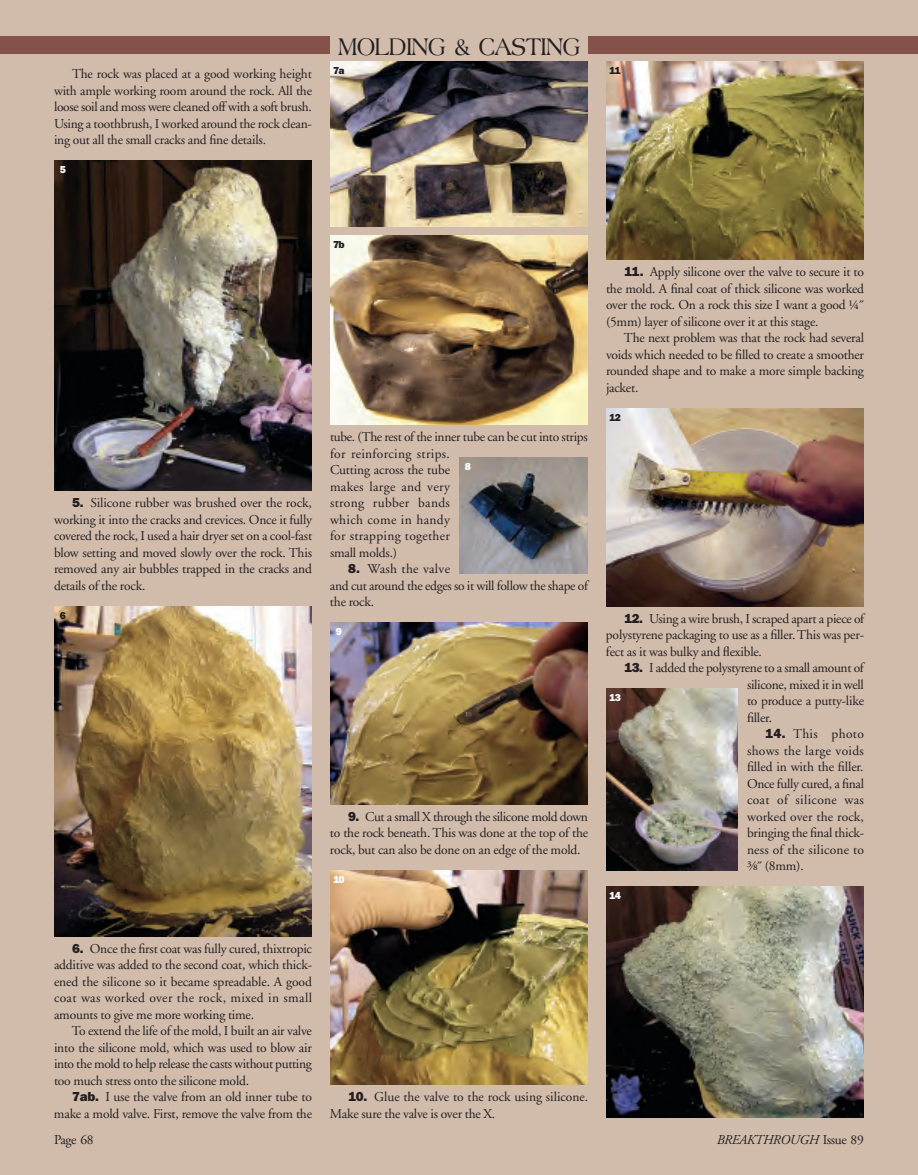
<style>
.page{position:relative;width:918px;height:1175px;background:#fff}
.page>*{position:absolute;margin:0;border:0;box-sizing:border-box;transform-origin:0 0}
.t1{font:25.5px "Americana BT";letter-spacing:-.03em;color:#231f20;scale:.9 1}
.t2{font:13.5px/16.5px "Adobe Garamond";letter-spacing:-.015em;color:#231f20;text-align:justify}
.t3{font:13.5px/16.5px "Adobe Garamond";letter-spacing:.02em;color:#231f20}
.t4{font:italic 13.5px "Adobe Garamond";letter-spacing:-.025em;color:#231f20}
.t5{font:800 10.5px "Franklin Gothic H";color:#fff}
.t6{font:800 10.5px "Franklin Gothic H";letter-spacing:-.07em;color:#231f20}
.s1{font-family:"Franklin Gothic H";font-weight:800}
.s2{font-family:"Adobe Garamond Exp"}
.s3{font-style:normal}
</style>
<div class="page">
<div style="left:0;top:0;width:918px;height:1174px;background:#d1bcac"></div>
<div style="left:0;top:36px;width:330px;height:18px;background:#845248"></div>
<div style="left:588px;top:36px;width:330px;height:18px;background:#845248"></div>
<img style="left:54px;top:160px;width:258px;height:330px">
<img style="left:54px;top:606px;width:258px;height:330px">
<img style="left:330px;top:62px;width:258px;height:164px">
<img style="left:330px;top:236px;width:258px;height:188px">
<img style="left:459px;top:458px;width:129px;height:115px">
<img style="left:330px;top:622px;width:258px;height:182px">
<img style="left:330px;top:870px;width:258px;height:214px">
<img style="left:606px;top:62px;width:258px;height:198px">
<img style="left:606px;top:408px;width:258px;height:198px">
<img style="left:606px;top:688px;width:132px;height:182px">
<img style="left:606px;top:886px;width:258px;height:232px">
<p class="t2" style="left:54px;top:67px;width:260px;text-indent:18px">The rock was placed at a good working height with ample working room around the rock. All the loose soil and moss were cleaned off with a soft brush.<br>Using a toothbrush, I worked around the rock clean&shy;ing out all the small cracks and fine details.</p>
<p class="t5" style="left:60px;top:163px;width:8px">5</p>
<h1 class="t1" style="left:338px;top:36px;width:270px">MOLDING &amp; CASTING</h1>
<p class="t6" style="left:333px;top:64px;width:13px">7a</p>
<p class="t6" style="left:609px;top:64px;width:13px">11</p>
<p class="t2" style="left:54px;top:496px;width:260px;text-indent:18px"><span class="s1">5.</span> Silicone rubber was brushed over the rock, working it into the cracks and crevices. Once it fully covered the rock, I used a hair dryer set on a cool-fast blow setting and moved slowly over the rock. This removed any air bubbles trapped in the cracks and details of the rock.</p>
<p class="t6" style="left:60px;top:609px;width:8px">6</p>
<p class="t6" style="left:333px;top:238px;width:13px">7b</p>
<p class="t3" style="left:330px;top:430px;width:259px">tube. (The rest of the inner tube can be cut into strips for reinforcing strips.<br>Cutting across the tube<br>makes large and very<br>strong rubber bands<br>which come in handy<br>for strapping together<br>small molds.)</p>
<p class="t2" style="left:330px;top:562px;width:260px;text-align:left;text-indent:18px"><span class="s1">8.</span> Wash the valve<br>and cut around the edges so it will follow the shape of the rock.</p>
<p class="t5" style="left:465px;top:460px;width:8px">8</p>
<p class="t5" style="left:336px;top:625px;width:8px">9</p>
<p class="t2" style="left:330px;top:809px;width:260px;text-indent:18px"><span class="s1">9.</span> Cut a small X through the silicone mold down to the rock beneath. This was done at the top of the rock, but can also be done on an edge of the mold.</p>
<p class="t5" style="left:333px;top:873px;width:13px">10</p>
<p class="t2" style="left:606px;top:265px;width:260px;text-indent:18px"><span class="s1">11.</span> Apply silicone over the valve to secure it to the mold. A final coat of thick silicone was worked over the rock. On a rock this size I want a good <span class="s2">¼</span>˝ (5mm) layer of silicone over it at this stage.</p>
<p class="t2" style="left:606px;top:331px;width:260px;text-indent:18px">The next problem was that the rock had several voids which needed to be filled to create a smoother rounded shape and to make a more simple backing jacket.</p>
<p class="t6" style="left:609px;top:411px;width:13px">12</p>
<p class="t2" style="left:606px;top:611px;width:260px;text-indent:18px"><span class="s1">12.</span> Using a wire brush, I scraped apart a piece of polystyrene packaging to use as a filler. This was per&shy;fect as it was bulky and flexible.</p>
<p class="t2" style="left:747px;top:661px;width:119px;text-indent:-123px"><span class="s1">13.</span> I added the polystyrene to a small amount of silicone, mixed it in well to produce a putty-like filler.</p>
<p class="t2" style="left:747px;top:727px;width:119px;text-indent:18px"><span class="s1">14.</span> This photo shows the large voids filled in with the filler.<br>Once fully cured, a final coat of silicone was worked over the rock, bringing the final thick&shy;ness of the silicone to <span class="s2">⅜</span>˝ (8mm).</p>
<p class="t5" style="left:609px;top:691px;width:13px">13</p>
<p class="t5" style="left:609px;top:889px;width:13px">14</p>
<p class="t2" style="left:54px;top:941px;width:260px;text-indent:18px"><span class="s1">6.</span> Once the first coat was fully cured, thixtropic additive was added to the second coat, which thick&shy;ened the silicone so it became spreadable. A good coat was worked over the rock, mixed in small amounts to give me more working time.</p>
<p class="t2" style="left:54px;top:1024px;width:260px;text-indent:18px">To extend the life of the mold, I built an air valve into the silicone mold, which was used to blow air into the mold to help release the casts without putting too much stress onto the silicone mold.</p>
<p class="t2" style="left:54px;top:1090px;width:260px;text-align:right"><span class="s1">7ab.</span> I use the valve from an old inner tube to make a mold valve. First, remove the valve from the</p>
<p class="t2" style="left:330px;top:1090px;width:260px;text-indent:18px"><span class="s1">10.</span> Glue the valve to the rock using silicone.<br>Make sure the valve is over the X.</p>
<p class="t2" style="left:54px;top:1132px;width:41px">Page 68</p>
<p class="t4" style="left:717px;top:1134px;width:148px">BREAKTHROUGH <span class="s3">Issue 89</span></p>
</div>
